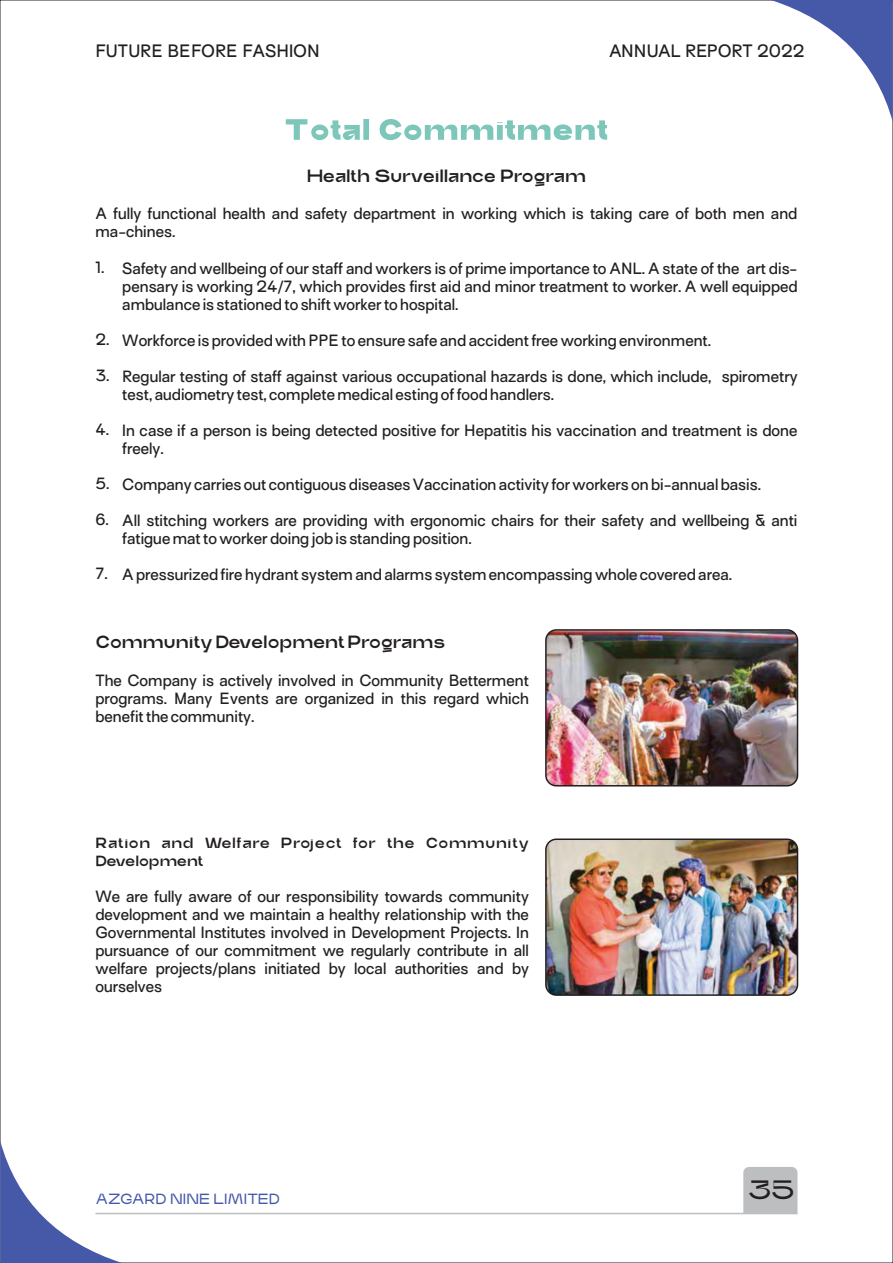
<style>
.page{position:relative;width:893px;height:1263px;background:#fff}
.page>*{position:absolute;margin:0;border:0;box-sizing:border-box;transform-origin:0 0}
.t1{font:27px "Trash";color:#231f20}
.t2{font:500 18px "Trash";color:#231f20}
.t3{font:500 16.5px "AT Surt";color:#231f20}
.t4{font:500 15px/18px "AT Surt";color:#231f20}
.t5{font:500 15px/18.1px "Trash";letter-spacing:.045em;color:#231f20}
.t6{font:15px "Trash";color:#4659a8}
</style>
<div class="page">
<svg style="left:0;top:1141px;width:122px;height:122px"></svg>
<svg style="left:770px;top:0;width:123px;height:122px"></svg>
<div style="left:743px;top:1167px;width:54px;height:46px;background:#bcbec0"></div>
<hr style="left:95px;top:1213px;width:702px;height:1px;background:#bcbec0">
<svg style="left:286px;top:119px;width:321px;height:21px"></svg>
<img style="left:546px;top:630px;width:251px;height:156px;border-radius:10px">
<div style="left:545px;top:629px;width:253px;height:157px;border:2px solid #231f20;border-radius:10px"></div>
<img style="left:546px;top:839px;width:251px;height:156px;border-radius:10px">
<div style="left:545px;top:838px;width:253px;height:158px;border:2px solid #231f20;border-radius:10px"></div>
<p class="t3" style="left:95px;top:45px;width:226px">FUTURE BEFORE FASHION</p>
<p class="t3" style="left:609px;top:45px;width:197px">ANNUAL REPORT 2022</p>
<p class="t2" style="left:307px;top:168px;width:281px">Health Surveillance Program</p>
<p class="t4" style="left:95px;top:206px;width:703px">A fully functional health and safety department in working which is taking care of both men and ma-chines.</p>
<p class="t4" style="left:95px;top:260px;width:10px">1.</p>
<p class="t4" style="left:122px;top:261px;width:677px;text-align:justify">Safety and wellbeing of our staff and workers is of prime importance to ANL. A state of the art dis&shy;pensary is working 24/7, which provides first aid and minor treatment to worker. A well equipped ambulance is stationed to shift worker to hospital.</p>
<p class="t4" style="left:122px;top:333px;width:590px">Workforce is provided with PPE to ensure safe and accident free working environment.</p>
<p class="t4" style="left:122px;top:369px;width:677px">Regular testing of staff against various occupational hazards is done, which include, spirometry test, audiometry test, complete medical esting of food handlers.</p>
<p class="t4" style="left:122px;top:423px;width:677px">In case if a person is being detected positive for Hepatitis his vaccination and treatment is done freely.</p>
<p class="t4" style="left:122px;top:477px;width:640px">Company carries out contiguous diseases Vaccination activity for workers on bi-annual basis.</p>
<p class="t4" style="left:122px;top:513px;width:677px">All stitching workers are providing with ergonomic chairs for their safety and wellbeing &amp; anti fatigue mat to worker doing job is standing position.</p>
<p class="t4" style="left:122px;top:567px;width:611px">A pressurized fire hydrant system and alarms system encompassing whole covered area.</p>
<p class="t4" style="left:95px;top:332px;width:15px">2.</p>
<p class="t4" style="left:95px;top:368px;width:16px">3.</p>
<p class="t4" style="left:95px;top:422px;width:15px">4.</p>
<p class="t4" style="left:95px;top:476px;width:15px">5.</p>
<p class="t4" style="left:95px;top:512px;width:15px">6.</p>
<p class="t4" style="left:95px;top:566px;width:14px">7.</p>
<p class="t2" style="left:95px;top:634px;width:351px">Community Development Programs</p>
<p class="t4" style="left:95px;top:673px;width:435px;text-align:justify">The Company is actively involved in Community Betterment programs. Many Events are organized in this regard which benefit the community.</p>
<p class="t5" style="left:95px;top:835px;width:435px">Ration and Welfare Project for the Community<br>Development</p>
<p class="t4" style="left:95px;top:889px;width:435px;text-align:justify">We are fully aware of our responsibility towards community development and we maintain a healthy relationship with the Governmental Institutes involved in Development Projects. In pursuance of our commitment we regularly contribute in all welfare projects/plans initiated by local authorities and by ourselves</p>
<p class="t6" style="left:95px;top:1192px;width:186px">AZGARD NINE LIMITED</p>
<h1 class="t1" style="left:748px;top:1179px;width:47px">35</h1>
</div>
